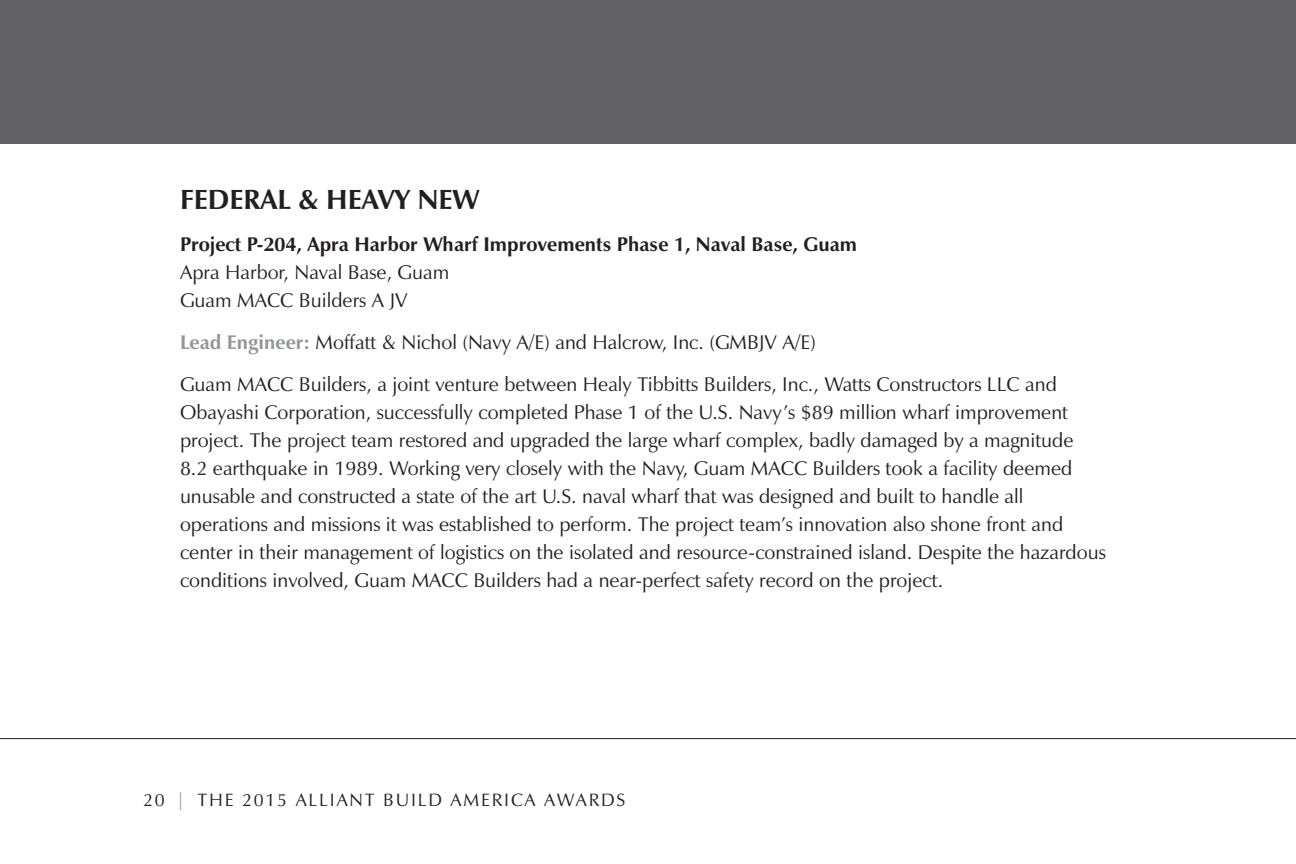
<style>
.page{position:relative;width:1296px;height:864px;background:#fff}
.page>*{position:absolute;margin:0;border:0;box-sizing:border-box;transform-origin:0 0}
.category_head{font:700 28px "Zapf Humanist 601 BT";color:#231f20}
.body10{font:20px/28px "Zapf Humanist 601 BT";color:#231f20}
.body10-2{font:700 20px "Zapf Humanist 601 BT";color:#231f20}
.colon_text{font:20px "Zapf Humanist 601 BT";color:#231f20}
.body10_nospace{font:20px "Zapf Humanist 601 BT";color:#231f20}
.t1{font:18px "Zapf Humanist 601 BT";letter-spacing:.1em;color:#231f20}
.s1{font-weight:700;color:#939598}
.s2{color:#939598}
</style>
<div class="page">
<div style="left:0;top:0;width:1296px;height:144px;background:#636366"></div>
<hr style="left:0;top:738px;width:1296px;height:1px;background:#231f20">
<p class="category_head" style="left:180px;top:182px;width:301px">FEDERAL &amp; HEAVY NEW</p>
<p class="body10-2" style="left:180px;top:231px;width:679px">Project P-204, Apra Harbor Wharf Improvements Phase 1, Naval Base, Guam</p>
<p class="body10_nospace" style="left:180px;top:259px;width:271px">Apra Harbor, Naval Base, Guam</p>
<p class="body10_nospace" style="left:180px;top:287px;width:229px">Guam MACC Builders A JV</p>
<p class="colon_text" style="left:180px;top:329px;width:637px"><span class="s1">Lead Engineer:</span> Moffatt &amp; Nichol (Navy A/E) and Halcrow, Inc. (GMBJV A/E)</p>
<p class="body10" style="left:180px;top:370px;width:927px">Guam MACC Builders, a joint venture between Healy Tibbitts Builders, Inc., Watts Constructors LLC and Obayashi Corporation, successfully completed Phase 1 of the U.S. Navy’s $89 million wharf improvement project. The project team restored and upgraded the large wharf complex, badly damaged by a magnitude 8.2 earthquake in 1989. Working very closely with the Navy, Guam MACC Builders took a facility deemed unusable and constructed a state of the art U.S. naval wharf that was designed and built to handle all operations and missions it was established to perform. The project team’s innovation also shone front and center in their management of logistics on the isolated and resource-constrained island. Despite the hazardous conditions involved, Guam MACC Builders had a near-perfect safety record on the project.</p>
<p class="t1" style="left:143px;top:788px;width:484px">20 <span class="s2">|</span> THE 2015 ALLIANT BUILD AMERICA AWARDS</p>
</div>
